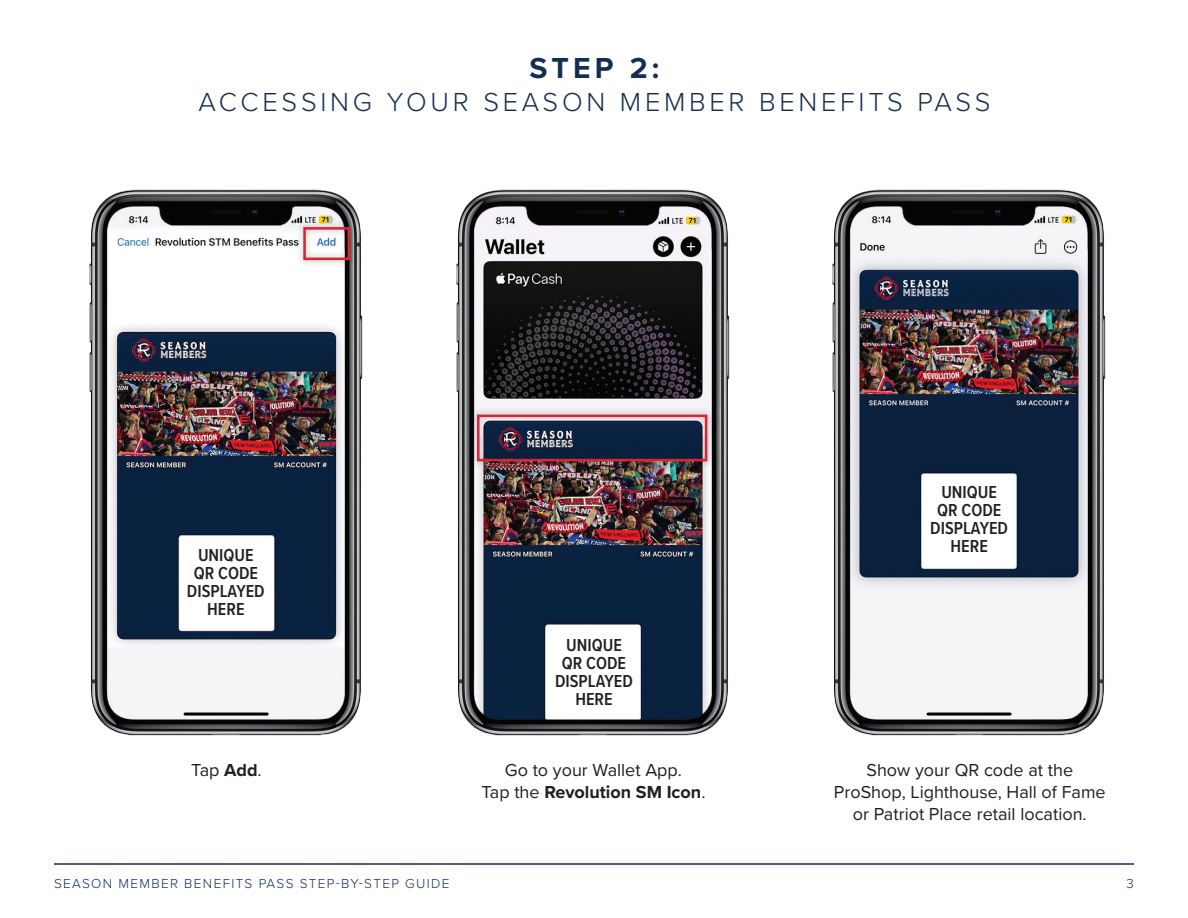
<style>
.page{position:relative;width:1188px;height:918px;background:#fff}
.page>*{position:absolute;margin:0;border:0;box-sizing:border-box;transform-origin:0 0}
.t1{font:700 30px "Proxima Nova";color:#142e52}
.t2{font:300 27px "Proxima Nova";letter-spacing:.14em;color:#142e52}
.t3{font:18px/21.6px "Proxima Nova";color:#231f20;text-align:center}
.t4{font:600 18px/18px "Proxima Nova Cond";color:#231f20;text-align:center}
.t5{font:300 13.5px "Proxima Nova";letter-spacing:.1em;color:#142e52}
.s1{font-weight:700}
</style>
<div class="page">
<hr style="left:54px;top:863px;width:1080px;height:2px;background:#142e52">
<img style="left:89px;top:189px;width:274px;height:547px">
<div style="left:296px;top:220px;width:61px;height:47px;background:#231f20;opacity:.37"></div>
<div style="left:303px;top:227px;width:47px;height:33px;border:3px solid #dc2533"></div>
<img style="left:456px;top:189px;width:274px;height:547px">
<div style="left:470px;top:407px;width:244px;height:61px;background:#231f20;opacity:.37"></div>
<div style="left:477px;top:415px;width:230px;height:46px;border:3px solid #dc2533"></div>
<div style="left:181px;top:540px;width:89px;height:88px;background:#fff"></div>
<div style="left:550px;top:630px;width:88px;height:88px;background:#fff"></div>
<img style="left:832px;top:189px;width:274px;height:547px">
<div style="left:925px;top:477px;width:88px;height:88px;background:#fff"></div>
<h1 class="t1" style="left:530px;top:45px;width:131px">STEP 2:</h1>
<h2 class="t2" style="left:198px;top:82px;width:794px">ACCESSING YOUR SEASON MEMBER BENEFITS PASS</h2>
<p class="t4" style="left:187px;top:546px;width:79px">UNIQUE<br>QR CODE<br>DISPLAYED<br>HERE</p>
<p class="t3" style="left:191px;top:759px;width:72px">Tap <span class="s1">Add</span>.</p>
<p class="t4" style="left:555px;top:636px;width:79px">UNIQUE<br>QR CODE<br>DISPLAYED<br>HERE</p>
<p class="t3" style="left:481px;top:759px;width:226px">Go to your Wallet App.<br>Tap the <span class="s1">Revolution SM Icon</span>.</p>
<p class="t4" style="left:930px;top:483px;width:79px">UNIQUE<br>QR CODE<br>DISPLAYED<br>HERE</p>
<p class="t3" style="left:834px;top:759px;width:273px">Show your QR code at the<br>ProShop, Lighthouse, Hall of Fame or Patriot Place retail location.</p>
<p class="t5" style="left:54px;top:874px;width:397px">SEASON MEMBER BENEFITS PASS STEP-BY-STEP GUIDE</p>
<p class="t5" style="left:1127px;top:874px;width:9px">3</p>
</div>
